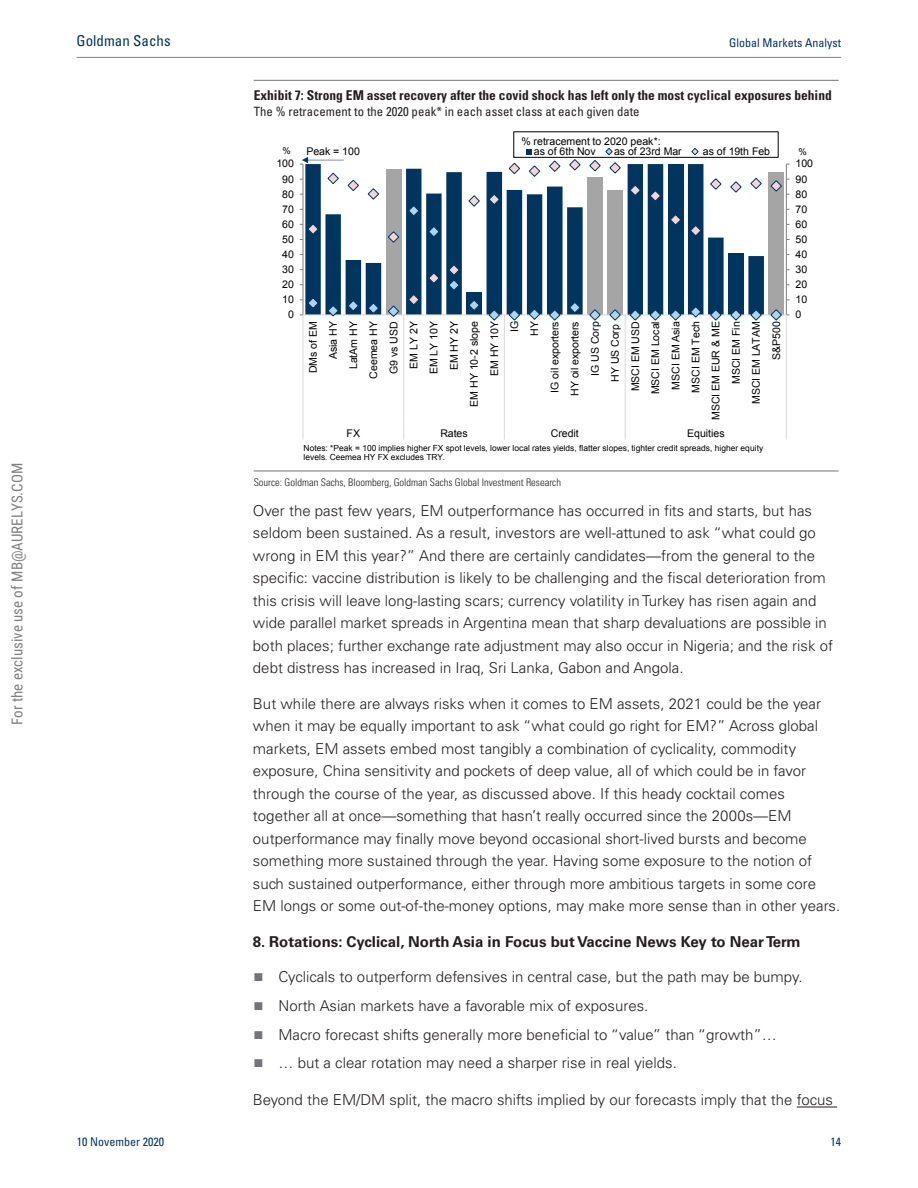
<style>
.page{position:relative;width:918px;height:1188px;background:#fff}
.page>*{position:absolute;margin:0;border:0;box-sizing:border-box;transform-origin:0 0}
.t1{font:300 15px/22.5px "Univers LT Std";color:#231f20}
.t2{font:700 15px "Univers LT Std";color:#231f20}
.t3{font:15px "Roboto Condensed";color:#808080}
.t4{font:condensed 15px "Univers LT Std";color:#003661}
.t5{font:700 condensed 13.5px "Univers LT Std";color:#231f20}
.t6{font:condensed 12.75px "Univers LT Std";color:#231f20}
.t7{font:condensed 12px "Univers LT Std";color:#003661}
.t8{font:10.65px/20.1px "Arial";letter-spacing:-.005em;color:#000;text-align:right}
.t9{font:10.5px/20.1px "Arial";color:#000;text-align:right}
.t10{font:300 condensed 10.5px "Univers LT Std";color:#231f20}
.t11{font:9.45px "Arial";color:#000}
.t12{font:8.4px/9.8px "Arial";letter-spacing:.005em;color:#000}
.s1{color:#737378}
</style>
<div class="page">
<hr style="left:797px;top:1107px;width:36px;height:1px;background:#231f20">
<hr style="left:254px;top:80px;width:585px;height:1px;background:#737378">
<div style="left:769px;top:172px;width:15px;height:143px;background:#a5a5a5"></div>
<svg style="left:305px;top:164px;width:459px;height:151px"></svg>
<hr style="left:786px;top:164px;width:1px;height:151px;background:#7f7f7f">
<hr style="left:303px;top:164px;width:1px;height:151px;background:#7f7f7f">
<hr style="left:303px;top:315px;width:483px;height:1px;background:#d9d9d9">
<hr style="left:303px;top:315px;width:1px;height:106px;background:#d9d9d9">
<hr style="left:403px;top:315px;width:1px;height:106px;background:#d9d9d9">
<hr style="left:504px;top:315px;width:1px;height:106px;background:#d9d9d9">
<hr style="left:625px;top:315px;width:1px;height:106px;background:#d9d9d9">
<hr style="left:786px;top:315px;width:1px;height:106px;background:#d9d9d9">
<svg style="left:303px;top:421px;width:1px;height:19px"></svg>
<svg style="left:403px;top:421px;width:1px;height:19px"></svg>
<svg style="left:504px;top:421px;width:1px;height:19px"></svg>
<svg style="left:625px;top:421px;width:1px;height:19px"></svg>
<svg style="left:786px;top:421px;width:1px;height:19px"></svg>
<svg style="left:300px;top:297px;width:19px;height:12px"></svg>
<svg style="left:327px;top:304px;width:12px;height:13px"></svg>
<svg style="left:347px;top:299px;width:13px;height:13px"></svg>
<svg style="left:367px;top:302px;width:13px;height:12px"></svg>
<svg style="left:387px;top:305px;width:13px;height:12px"></svg>
<svg style="left:407px;top:204px;width:13px;height:13px"></svg>
<svg style="left:428px;top:225px;width:12px;height:13px"></svg>
<svg style="left:468px;top:299px;width:12px;height:13px"></svg>
<svg style="left:488px;top:309px;width:13px;height:12px"></svg>
<svg style="left:508px;top:309px;width:13px;height:12px"></svg>
<svg style="left:528px;top:308px;width:13px;height:12px"></svg>
<svg style="left:548px;top:309px;width:13px;height:12px"></svg>
<svg style="left:569px;top:301px;width:12px;height:13px"></svg>
<svg style="left:589px;top:309px;width:12px;height:12px"></svg>
<svg style="left:609px;top:309px;width:12px;height:12px"></svg>
<svg style="left:629px;top:309px;width:13px;height:12px"></svg>
<svg style="left:649px;top:309px;width:13px;height:12px"></svg>
<svg style="left:669px;top:309px;width:13px;height:12px"></svg>
<svg style="left:689px;top:306px;width:13px;height:12px"></svg>
<svg style="left:710px;top:309px;width:12px;height:12px"></svg>
<svg style="left:730px;top:309px;width:12px;height:12px"></svg>
<svg style="left:750px;top:309px;width:12px;height:12px"></svg>
<svg style="left:770px;top:309px;width:20px;height:12px"></svg>
<svg style="left:300px;top:223px;width:19px;height:17px"></svg>
<svg style="left:327px;top:172px;width:12px;height:13px"></svg>
<svg style="left:347px;top:179px;width:13px;height:13px"></svg>
<svg style="left:367px;top:188px;width:13px;height:12px"></svg>
<svg style="left:387px;top:231px;width:13px;height:12px"></svg>
<svg style="left:407px;top:293px;width:13px;height:13px"></svg>
<svg style="left:428px;top:272px;width:12px;height:12px"></svg>
<svg style="left:448px;top:264px;width:12px;height:27px"></svg>
<svg style="left:468px;top:195px;width:12px;height:12px"></svg>
<svg style="left:488px;top:193px;width:13px;height:13px"></svg>
<svg style="left:508px;top:162px;width:13px;height:13px"></svg>
<svg style="left:528px;top:165px;width:13px;height:12px"></svg>
<svg style="left:548px;top:160px;width:13px;height:12px"></svg>
<svg style="left:569px;top:159px;width:12px;height:12px"></svg>
<svg style="left:629px;top:184px;width:13px;height:13px"></svg>
<svg style="left:649px;top:190px;width:13px;height:12px"></svg>
<svg style="left:669px;top:214px;width:13px;height:12px"></svg>
<svg style="left:689px;top:224px;width:13px;height:13px"></svg>
<svg style="left:710px;top:178px;width:12px;height:12px"></svg>
<svg style="left:730px;top:181px;width:12px;height:12px"></svg>
<svg style="left:750px;top:177px;width:12px;height:13px"></svg>
<svg style="left:770px;top:179px;width:20px;height:16px"></svg>
<svg style="left:526px;top:149px;width:6px;height:5px"></svg>
<svg style="left:589px;top:148px;width:32px;height:26px"></svg>
<svg style="left:691px;top:148px;width:8px;height:8px"></svg>
<div style="left:513px;top:132px;width:266px;height:26px;border:1px solid #000"></div>
<svg style="left:300px;top:157px;width:44px;height:8px"></svg>
<hr style="left:254px;top:471px;width:585px;height:1px;background:#737378">
<hr style="left:77px;top:57px;width:764px;height:1px;background:#808285">
<p class="t3" style="left:11px;top:725px;width:264px;rotate:-90deg">For the exclusive use of MB@AURELYS.COM</p>
<p class="t4" style="left:77px;top:35px;width:96px">Goldman Sachs</p>
<p class="t7" style="left:729px;top:39px;width:113px">Global Markets Analyst</p>
<p class="t5" style="left:254px;top:89px;width:580px">Exhibit 7: Strong EM asset recovery after the covid shock has left only the most cyclical exposures behind</p>
<p class="t6" style="left:254px;top:107px;width:387px">The % retracement to the 2020 peak* in each asset class at each given date</p>
<p class="t9" style="left:521px;top:132px;width:141px">% retracement to 2020 peak*:</p>
<p class="t11" style="left:282px;top:145px;width:10px">%</p>
<p class="t9" style="left:534px;top:141px;width:63px">as of 6th Nov</p>
<p class="t9" style="left:614px;top:141px;width:69px">as of 23rd Mar</p>
<p class="t9" style="left:703px;top:141px;width:69px">as of 19th Feb</p>
<p class="t8" style="left:306px;top:141px;width:55px">Peak = 100</p>
<p class="t11" style="left:799px;top:146px;width:10px">%</p>
<p class="t9" style="left:276px;top:154px;width:19px">100</p>
<p class="t9" style="left:796px;top:154px;width:19px">100</p>
<p class="t9" style="left:282px;top:169px;width:13px">90</p>
<p class="t9" style="left:796px;top:169px;width:13px">90</p>
<p class="t9" style="left:282px;top:184px;width:13px">80</p>
<p class="t9" style="left:796px;top:184px;width:13px">80</p>
<p class="t9" style="left:282px;top:199px;width:13px">70</p>
<p class="t9" style="left:796px;top:199px;width:13px">70</p>
<p class="t9" style="left:282px;top:214px;width:13px">60</p>
<p class="t9" style="left:796px;top:214px;width:13px">60</p>
<p class="t9" style="left:282px;top:229px;width:13px">50</p>
<p class="t9" style="left:796px;top:229px;width:13px">50</p>
<p class="t9" style="left:282px;top:244px;width:13px">40</p>
<p class="t9" style="left:796px;top:244px;width:13px">40</p>
<p class="t9" style="left:282px;top:259px;width:13px">30</p>
<p class="t9" style="left:796px;top:259px;width:13px">30</p>
<p class="t9" style="left:282px;top:274px;width:13px">20</p>
<p class="t9" style="left:796px;top:274px;width:13px">20</p>
<p class="t9" style="left:282px;top:290px;width:13px">10</p>
<p class="t9" style="left:796px;top:290px;width:13px">10</p>
<p class="t9" style="left:288px;top:305px;width:7px">0</p>
<p class="t9" style="left:796px;top:305px;width:7px">0</p>
<p class="t9" style="left:303px;top:379px;width:59px;rotate:-90deg">DMs of EM<br>Asia HY<br>LatAm HY<br>Ceemea HY<br>G9 vs USD<br>EM LY 2Y<br>EM LY 10Y</p>
<p class="t8" style="left:444px;top:407px;width:87px;rotate:-90deg">EM HY 2Y<br>EM HY 10-2 slope</p>
<p class="t9" style="left:484px;top:420px;width:100px;rotate:-90deg">EM HY 10Y<br>IG<br>HY<br>IG oil exporters<br>HY oil exporters<br>IG US Corp<br>HY US Corp<br>MSCI EM USD<br>MSCI EM Local<br>MSCI EM Asia<br>MSCI EM Tech<br>MSCI EM EUR &amp; ME<br>MSCI EM Fin<br>MSCI EM LATAM<br>S&amp;P500</p>
<p class="t9" style="left:347px;top:423px;width:15px">FX</p>
<p class="t9" style="left:440px;top:423px;width:29px">Rates</p>
<p class="t9" style="left:551px;top:423px;width:30px">Credit</p>
<p class="t9" style="left:687px;top:423px;width:39px">Equities</p>
<p class="t12" style="left:304px;top:443px;width:461px">Notes: *Peak = 100 implies higher FX spot levels, lower local rates yields, flatter slopes, tighter credit spreads, higher equity levels. Ceemea HY FX excludes TRY.</p>
<p class="t10" style="left:254px;top:478px;width:309px">Source: Goldman Sachs, Bloomberg, Goldman Sachs Global Investment Research</p>
<p class="t1" style="left:253px;top:501px;width:582px">Over the past few years, EM outperformance has occurred in fits and starts, but has seldom been sustained. As a result, investors are well-attuned to ask “what could go wrong in EM this year?” And there are certainly candidates—from the general to the specific: vaccine distribution is likely to be challenging and the fiscal deterioration from this crisis will leave long-lasting scars; currency volatility in Turkey has risen again and wide parallel market spreads in Argentina mean that sharp devaluations are possible in both places; further exchange rate adjustment may also occur in Nigeria; and the risk of debt distress has increased in Iraq, Sri Lanka, Gabon and Angola.</p>
<p class="t1" style="left:253px;top:694px;width:589px">But while there are always risks when it comes to EM assets, 2021 could be the year when it may be equally important to ask “what could go right for EM?” Across global markets, EM assets embed most tangibly a combination of cyclicality, commodity exposure, China sensitivity and pockets of deep value, all of which could be in favor through the course of the year, as discussed above. If this heady cocktail comes together all at once—something that hasn’t really occurred since the 2000s—EM outperformance may finally move beyond occasional short-lived bursts and become something more sustained through the year. Having some exposure to the notion of such sustained outperformance, either through more ambitious targets in some core EM longs or some out-of-the-money options, may make more sense than in other years.</p>
<p class="t2" style="left:253px;top:936px;width:549px">8. Rotations: Cyclical, North Asia in Focus but Vaccine News Key to Near Term</p>
<p class="t1" style="left:254px;top:967px;width:551px"><span class="s1">■</span> Cyclicals to outperform defensives in central case, but the path may be bumpy.</p>
<p class="t1" style="left:254px;top:995px;width:396px"><span class="s1">■</span> North Asian markets have a favorable mix of exposures.</p>
<p class="t1" style="left:254px;top:1024px;width:525px"><span class="s1">■</span> Macro forecast shifts generally more beneficial to “value” than “growth”…</p>
<p class="t1" style="left:254px;top:1053px;width:425px"><span class="s1">■</span> … but a clear rotation may need a sharper rise in real yields.</p>
<p class="t1" style="left:253px;top:1090px;width:582px">Beyond the EM/DM split, the macro shifts implied by our forecasts imply that the focus</p>
<p class="t7" style="left:77px;top:1137px;width:89px">10 November 2020</p>
<p class="t7" style="left:831px;top:1137px;width:12px">14</p>
</div>
